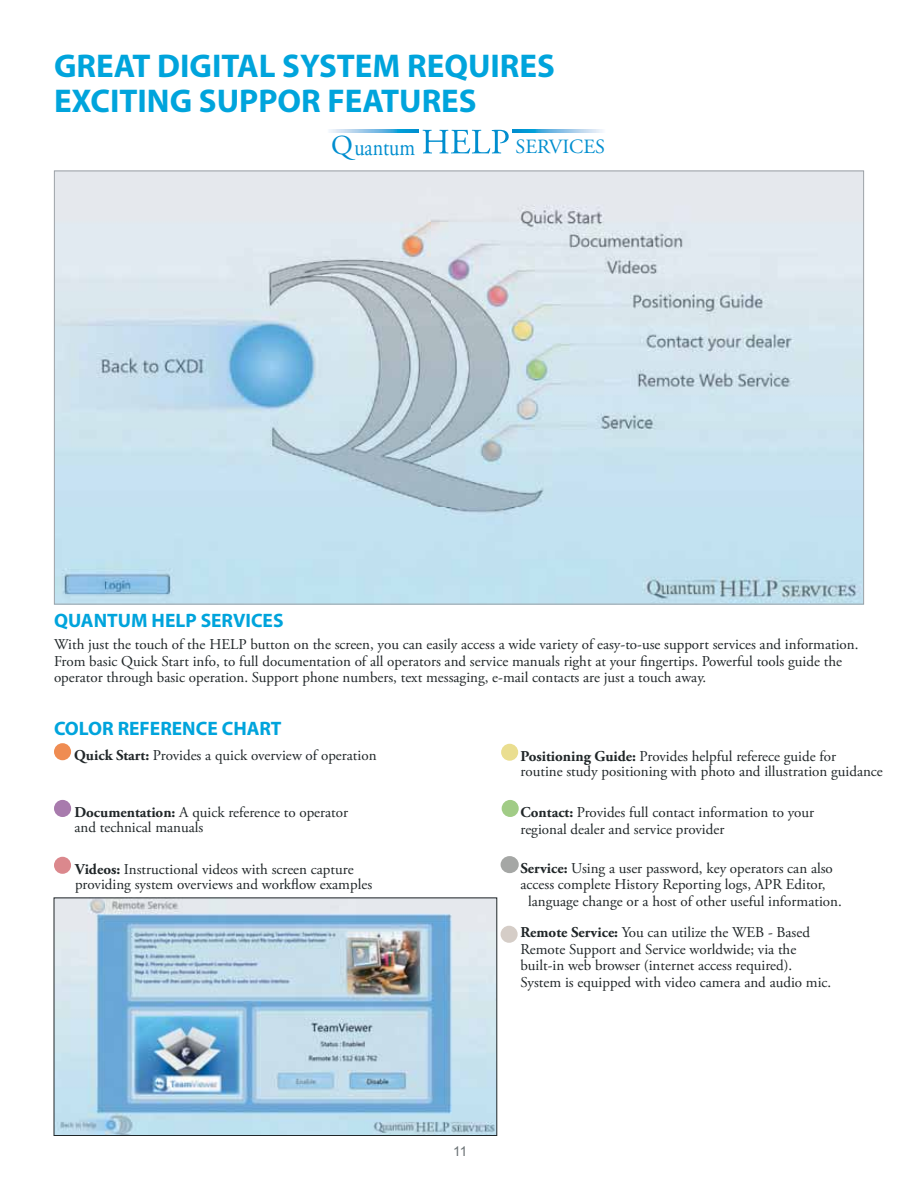
<style>
.page{position:relative;width:918px;height:1188px;background:#fff}
.page>*{position:absolute;margin:0;border:0;box-sizing:border-box;transform-origin:0 0}
.t1{font:700 33px/34.5px "Myriad";color:#00a4dc}
.t2{font:24.45px "Adobe Garamond Pro";color:#008ecf;scale:.81 1}
.t3{font:20.25px "Adobe Garamond Pro";color:#008ecf}
.t4{font:700 19.5px "Myriad";color:#00a4dc}
.t5{font:15px/16.5px "Adobe Garamond Pro";color:#202628}
.s1{font-size:27.45px}
.s2{font-weight:700}
</style>
<div class="page">
<svg style="left:423px;top:130px;width:86px;height:23px"></svg>
<svg style="left:512px;top:130px;width:91px;height:2px"></svg>
<svg style="left:329px;top:130px;width:90px;height:2px"></svg>
<div style="left:54px;top:743px;width:17px;height:17px;background:#ef8c52;border-radius:50%"></div>
<div style="left:54px;top:800px;width:17px;height:17px;background:#a87bad;border-radius:50%"></div>
<div style="left:54px;top:857px;width:17px;height:17px;background:#db888d;border-radius:50%"></div>
<div style="left:501px;top:744px;width:17px;height:17px;background:#eade90;border-radius:50%"></div>
<div style="left:502px;top:800px;width:17px;height:17px;background:#a1cc86;border-radius:50%"></div>
<div style="left:501px;top:926px;width:17px;height:17px;background:#d5cdc7;border-radius:50%"></div>
<div style="left:501px;top:856px;width:18px;height:17px;background:#a5a7a5;border-radius:50%"></div>
<img style="left:56px;top:173px;width:806px;height:429px">
<img style="left:56px;top:900px;width:439px;height:234px">
<div style="left:54px;top:898px;width:443px;height:238px;border:1px solid #202628"></div>
<h1 class="t1" style="left:54px;top:52px;width:502px">GREAT DIGITAL SYSTEM REQUIRES<br>EXCITING SUPPOR FEATURES</h1>
<h2 class="t2" style="left:331px;top:137px;width:105px"><span class="s1">Q</span>uantum</h2>
<h3 class="t3" style="left:516px;top:139px;width:91px">SERVICES</h3>
<h3 class="t4" style="left:54px;top:613px;width:231px">QUANTUM HELP SERVICES</h3>
<p class="t5" style="left:54px;top:637px;width:806px">With just the touch of the HELP button on the screen, you can easily access a wide variety of easy-to-use support services and information.<br>From basic Quick Start info, to full documentation of all operators and service manuals right at your fingertips. Powerful tools guide the operator through basic operation. Support phone numbers, text messaging, e-mail contacts are just a touch away.</p>
<h3 class="t4" style="left:54px;top:721px;width:229px">COLOR REFERENCE CHART</h3>
<p class="t5" style="left:74px;top:748px;width:304px"><span class="s2">Quick Start:</span> Provides a quick overview of operation</p>
<p class="t5" style="left:521px;top:750px;width:364px;line-height:15px"><span class="s2">Positioning Guide:</span> Provides helpful referece guide for<br>routine study positioning with photo and illustration guidance</p>
<p class="t5" style="left:75px;top:806px;width:275px;line-height:15px"><span class="s2">Documentation:</span> A quick reference to operator and technical manuals</p>
<p class="t5" style="left:521px;top:806px;width:295px"><span class="s2">Contact:</span> Provides full contact information to your regional dealer and service provider</p>
<p class="t5" style="left:75px;top:863px;width:299px;line-height:15px"><span class="s2">Videos:</span> Instructional videos with screen capture providing system overviews and workflow examples</p>
<p class="t5" style="left:521px;top:861px;width:314px"><span class="s2">Service:</span> Using a user password, key operators can also</p>
<p class="t5" style="left:521px;top:877px;width:307px">access complete History Reporting logs, APR Editor,</p>
<p class="t5" style="left:528px;top:894px;width:315px">language change or a host of other useful information.</p>
<p class="t5" style="left:520px;top:925px;width:312px"><span class="s2">Remote Service:</span> You can utilize the WEB - Based Remote Support and Service worldwide; via the built-in web browser (internet access required).<br>System is equipped with video camera and audio mic.</p>
</div>
